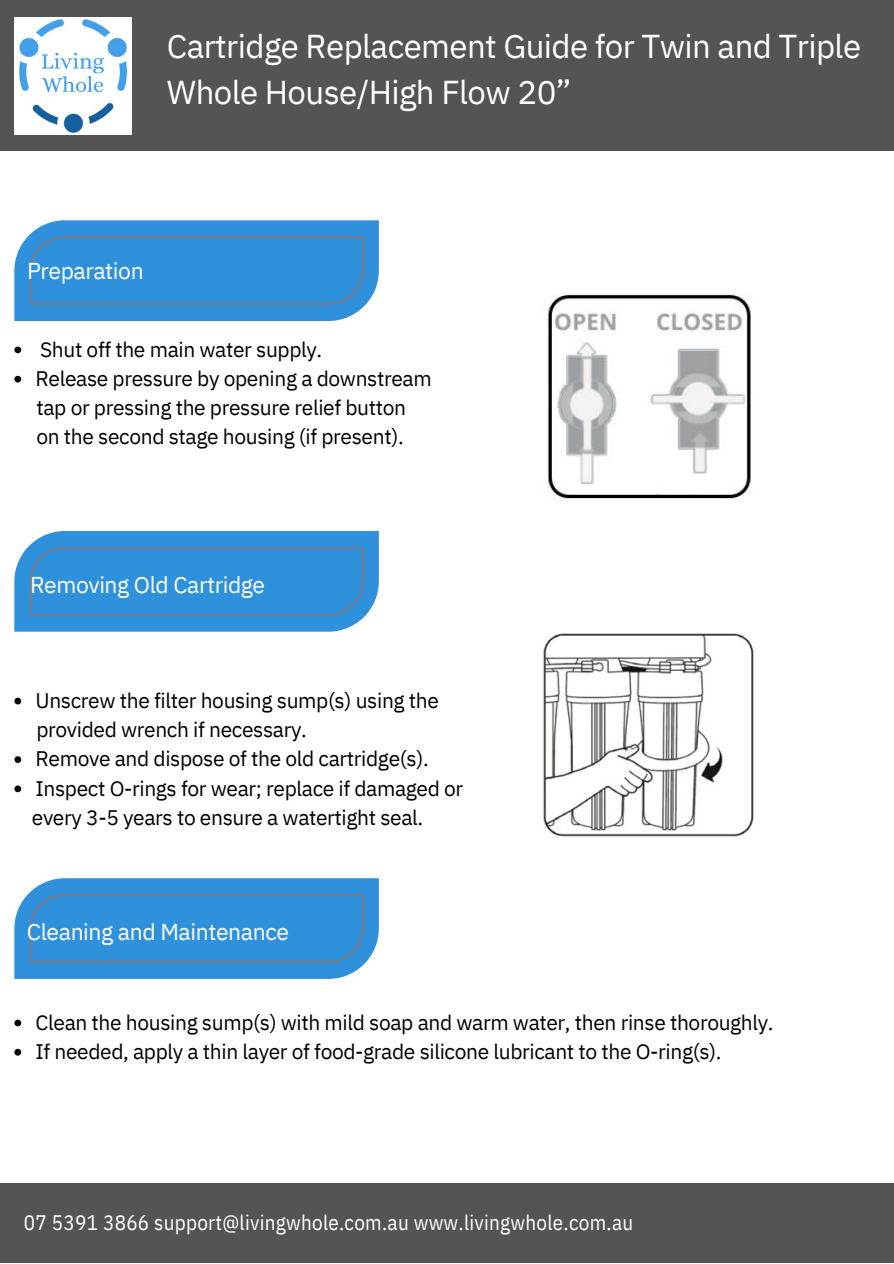
<style>
.page{position:relative;width:894px;height:1264px;background:#fff}
.page>*{position:absolute;margin:0;border:0;box-sizing:border-box;transform-origin:0 0}
.t1{font:33px/46.2px "IBM Plex Sans";letter-spacing:-.02em;color:#fff}
.t2{font:22.95px "IBM Plex Sans";letter-spacing:-.02em;color:#fff}
.t3{font:21px "IBM Plex Sans";letter-spacing:-.02em;color:#000}
.t4{font:21px "IBM Plex Sans Cond";letter-spacing:.015em;color:#fff}
</style>
<div class="page">
<div style="left:0;top:0;width:893px;height:151px;background:#545454"></div>
<img style="left:14px;top:17px;width:117px;height:117px">
<div style="left:0;top:1183px;width:893px;height:79px;background:#545454"></div>
<svg style="left:14px;top:346px;width:7px;height:7px"></svg>
<svg style="left:14px;top:376px;width:7px;height:6px"></svg>
<svg style="left:14px;top:697px;width:7px;height:7px"></svg>
<svg style="left:14px;top:756px;width:7px;height:7px"></svg>
<svg style="left:14px;top:785px;width:7px;height:7px"></svg>
<svg style="left:14px;top:1019px;width:7px;height:7px"></svg>
<svg style="left:14px;top:1048px;width:7px;height:7px"></svg>
<svg style="left:14px;top:531px;width:365px;height:100px;background:#3893d8"></svg>
<svg style="left:14px;top:220px;width:365px;height:100px;background:#3993d8"></svg>
<svg style="left:14px;top:878px;width:365px;height:100px;background:#3893d8"></svg>
<img style="left:543px;top:633px;width:211px;height:204px">
<img style="left:547px;top:294px;width:204px;height:205px">
<p class="t1" style="left:167px;top:23px;width:695px">Cartridge Replacement Guide for Twin and Triple<br>Whole House/High Flow 20”</p>
<p class="t2" style="left:27px;top:255px;width:118px">Preparation</p>
<p class="t3" style="left:40px;top:335px;width:283px">Shut off the main water supply.</p>
<h1 class="t3" style="left:35px;top:364px;width:397px">Release pressure by opening a downstream</h1>
<p class="t3" style="left:36px;top:393px;width:371px">tap or pressing the pressure relief button</p>
<p class="t3" style="left:36px;top:423px;width:368px">on the second stage housing (if present).</p>
<p class="t2" style="left:30px;top:569px;width:237px">Removing Old Cartridge</p>
<p class="t3" style="left:35px;top:686px;width:405px">Unscrew the filter housing sump(s) using the</p>
<p class="t3" style="left:36px;top:715px;width:272px">provided wrench if necessary.</p>
<p class="t3" style="left:35px;top:744px;width:394px">Remove and dispose of the old cartridge(s).</p>
<p class="t3" style="left:35px;top:774px;width:429px">Inspect O-rings for wear; replace if damaged or</p>
<p class="t3" style="left:32px;top:803px;width:393px">every 3-5 years to ensure a watertight seal.</p>
<p class="t2" style="left:27px;top:916px;width:263px">Cleaning and Maintenance</p>
<p class="t3" style="left:35px;top:1008px;width:739px">Clean the housing sump(s) with mild soap and warm water, then rinse thoroughly.</p>
<p class="t3" style="left:35px;top:1037px;width:687px">If needed, apply a thin layer of food-grade silicone lubricant to the O-ring(s).</p>
<p class="t4" style="left:24px;top:1208px;width:610px">07 5391 3866 support@livingwhole.com.au www.livingwhole.com.au</p>
</div>
